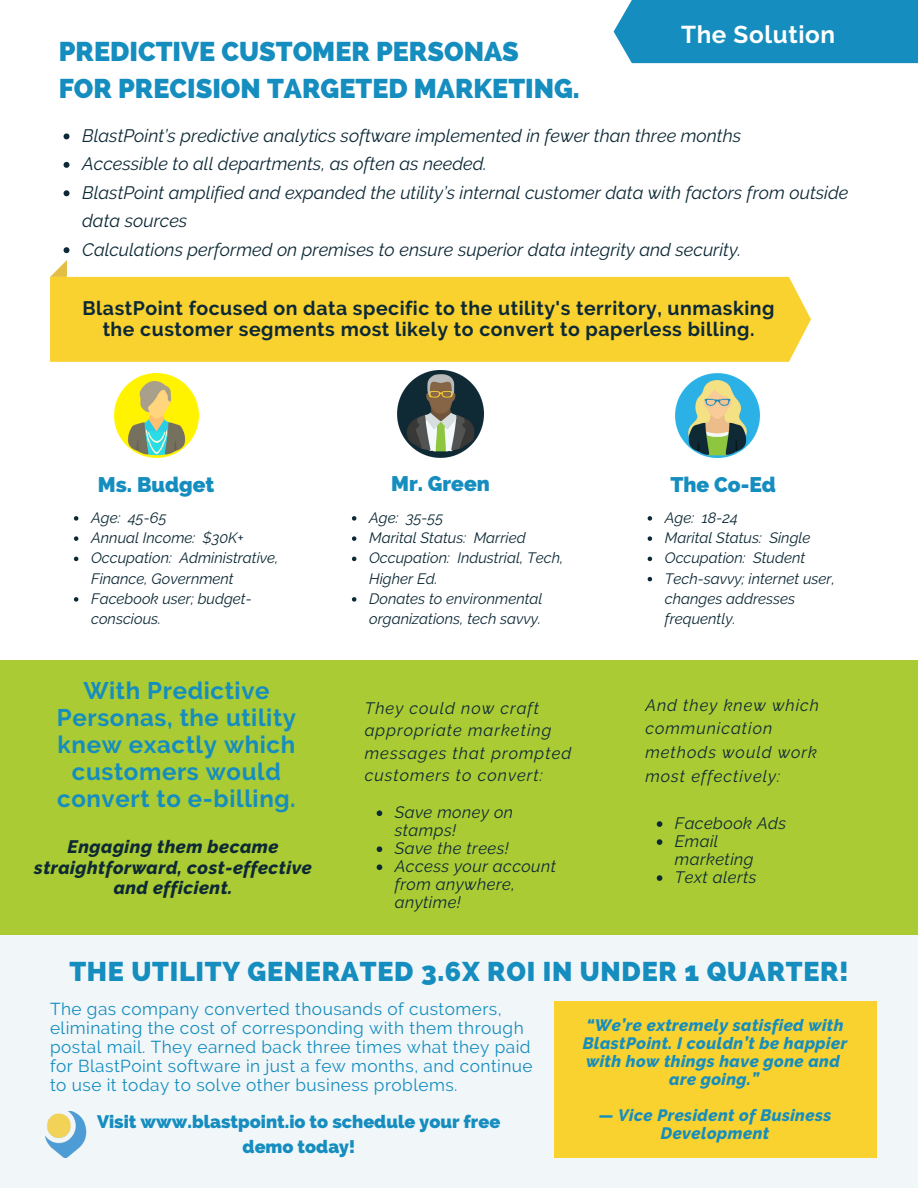
<style>
.page{position:relative;width:918px;height:1188px;background:#f1f7f9}
.page>*{position:absolute;margin:0;border:0;box-sizing:border-box;transform-origin:0 0}
.t1{font:800 27px/37.2px "Raleway";color:#158dbf}
.t2{font:800 27px "Raleway";letter-spacing:.025em;color:#158dbf}
.t3{font:700 24.3px "Raleway";letter-spacing:.025em;color:#fff}
.t4{font:700 24px/27px "Raleway";letter-spacing:.025em;color:#158dbf;text-align:center}
.t5{font:800 21px "Raleway";color:#158dbf}
.t6{font:700 19.5px/21.3px "Raleway";letter-spacing:.025em;color:#0d2935;text-align:center}
.t7{font:italic 18px/28.5px "Raleway";color:#0d2935}
.t8{font:italic 800 18px/20.2px "Raleway";letter-spacing:.025em;color:#0d2935;text-align:center}
.t9{font:800 18px/25px "Raleway";color:#158dbf;text-align:center}
.t10{font:17.25px/19.2px "Raleway";letter-spacing:.025em;color:#158dbf}
.t11{font:italic 16.5px/22.5px "Raleway";letter-spacing:.06em;color:#0d2935}
.t12{font:italic 800 16.5px/18px "Raleway";letter-spacing:.025em;color:#158dbf;text-align:center}
.t13{font:italic 16.5px/18px "Raleway";letter-spacing:.025em;color:#0d2935}
.t14{font:italic 15px/20.2px "Raleway";color:#0d2935}
</style>
<div class="page">
<div style="left:0;top:0;width:918px;height:660px;background:#fff"></div>
<img style="left:397px;top:371px;width:87px;height:86px">
<div style="left:0;top:660px;width:918px;height:275px;background:#aacb33"></div>
<div style="left:554px;top:1002px;width:322px;height:156px;background:#f9d230"></div>
<img style="left:45px;top:1112px;width:42px;height:46px">
<div style="left:614px;top:0;width:304px;height:63px;background:#158dbf"></div>
<svg style="left:50px;top:260px;width:17px;height:17px"></svg>
<div style="left:50px;top:277px;width:761px;height:85px;background:#f9d230"></div>
<img style="left:114px;top:373px;width:84px;height:84px">
<svg style="left:64px;top:133px;width:5px;height:6px"></svg>
<svg style="left:64px;top:162px;width:5px;height:6px"></svg>
<svg style="left:64px;top:190px;width:5px;height:6px"></svg>
<svg style="left:64px;top:247px;width:5px;height:6px"></svg>
<svg style="left:74px;top:516px;width:4px;height:5px"></svg>
<svg style="left:74px;top:536px;width:4px;height:5px"></svg>
<svg style="left:74px;top:557px;width:4px;height:4px"></svg>
<svg style="left:74px;top:597px;width:4px;height:5px"></svg>
<svg style="left:352px;top:516px;width:4px;height:5px"></svg>
<svg style="left:352px;top:536px;width:4px;height:5px"></svg>
<svg style="left:352px;top:557px;width:4px;height:4px"></svg>
<svg style="left:352px;top:597px;width:4px;height:5px"></svg>
<svg style="left:648px;top:516px;width:4px;height:5px"></svg>
<svg style="left:648px;top:536px;width:4px;height:5px"></svg>
<svg style="left:648px;top:557px;width:4px;height:4px"></svg>
<svg style="left:648px;top:577px;width:4px;height:4px"></svg>
<svg style="left:377px;top:810px;width:5px;height:6px"></svg>
<svg style="left:377px;top:846px;width:5px;height:6px"></svg>
<svg style="left:377px;top:864px;width:5px;height:6px"></svg>
<svg style="left:657px;top:821px;width:5px;height:6px"></svg>
<svg style="left:657px;top:839px;width:5px;height:6px"></svg>
<svg style="left:657px;top:875px;width:5px;height:6px"></svg>
<img style="left:676px;top:373px;width:84px;height:84px">
<h2 class="t3" style="left:681px;top:21px;width:156px">The Solution</h2>
<h1 class="t1" style="left:59px;top:33px;width:523px">PREDICTIVE CUSTOMER PERSONAS<br>FOR PRECISION TARGETED MARKETING.</h1>
<p class="t7" style="left:82px;top:121px;width:768px">BlastPoint’s predictive analytics software implemented in fewer than three months<br>Accessible to all departments, as often as needed.<br>BlastPoint amplified and expanded the utility’s internal customer data with factors from outside data sources<br>Calculations performed on premises to ensure superior data integrity and security.</p>
<h3 class="t6" style="left:83px;top:297px;width:694px">BlastPoint focused on data specific to the utility's territory, unmasking the customer segments most likely to convert to paperless billing.</h3>
<h3 class="t5" style="left:391px;top:472px;width:100px">Mr. Green</h3>
<h3 class="t5" style="left:98px;top:472px;width:118px">Ms. Budget</h3>
<h3 class="t5" style="left:670px;top:472px;width:107px">The Co-Ed</h3>
<p class="t14" style="left:91px;top:507px;width:189px">Age: 45-65<br>Annual Income: $30K+<br>Occupation: Administrative,<br>Finance, Government<br>Facebook user; budget&shy;conscious.</p>
<p class="t14" style="left:369px;top:507px;width:196px">Age: 35-55<br>Marital Status: Married<br>Occupation: Industrial, Tech,<br>Higher Ed.<br>Donates to environmental organizations, tech savvy.</p>
<p class="t14" style="left:665px;top:507px;width:172px">Age: 18-24<br>Marital Status: Single<br>Occupation: Student<br>Tech-savvy; internet user, changes addresses frequently.</p>
<h3 class="t4" style="left:57px;top:677px;width:241px">With Predictive<br>Personas, the utility knew exactly which customers would convert to e-billing.</h3>
<p class="t8" style="left:34px;top:837px;width:279px">Engaging them became straightforward, cost-effective and efficient.</p>
<p class="t11" style="left:365px;top:697px;width:208px">They could now craft appropriate marketing messages that prompted customers to convert:</p>
<p class="t13" style="left:395px;top:803px;width:163px">Save money on stamps!<br>Save the trees!<br>Access your account from anywhere, anytime!</p>
<p class="t11" style="left:645px;top:693px;width:175px;line-height:23.7px">And they knew which communication methods would work most effectively:</p>
<p class="t13" style="left:675px;top:814px;width:113px">Facebook Ads<br>Email marketing<br>Text alerts</p>
<h1 class="t2" style="left:69px;top:955px;width:781px">THE UTILITY GENERATED 3.6X ROI IN UNDER 1 QUARTER!</h1>
<p class="t10" style="left:50px;top:999px;width:484px">The gas company converted thousands of customers, eliminating the cost of corresponding with them through postal mail. They earned back three times what they paid for BlastPoint software in just a few months, and continue to use it today to solve other business problems.</p>
<p class="t9" style="left:97px;top:1109px;width:405px">Visit www.blastpoint.io to schedule your free demo today!</p>
<p class="t12" style="left:583px;top:1016px;width:266px">“We’re extremely satisfied with<br>BlastPoint. I couldn’t be happier with how things have gone and are going.”</p>
<p class="t12" style="left:599px;top:1106px;width:234px">— Vice President of Business<br>Development</p>
</div>
